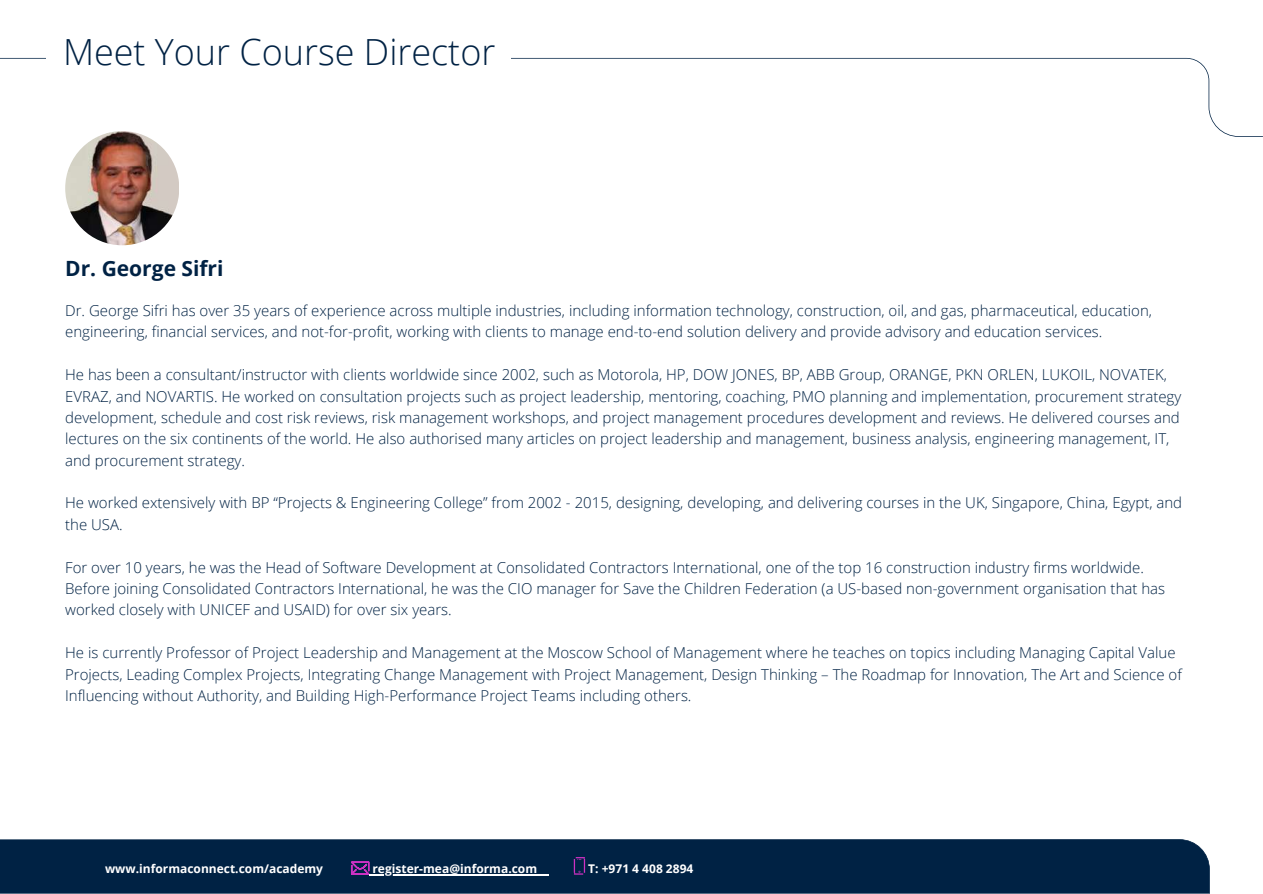
<style>
.page{position:relative;width:1263px;height:894px;background:#fff}
.page>*{position:absolute;margin:0;border:0;box-sizing:border-box;transform-origin:0 0}
.t1{font:300 36px "Open Sans";color:#024}
.t2{font:700 21px "Open Sans";color:#024}
.t3{font:300 15px/21.3px "Open Sans";color:#024}
.t4{font:700 12px "Open Sans";color:#fff}
</style>
<div class="page">
<img style="left:65px;top:131px;width:114px;height:114px;border-radius:50%">
<div style="left:0;top:839px;width:1210px;height:54px;background:#024"></div>
<svg style="left:574px;top:856px;width:11px;height:18px"></svg>
<svg style="left:0;top:58px;width:1263px;height:79px"></svg>
<div style="left:47px;top:27px;width:340px;height:36px;background:#fff"></div>
<div style="left:351px;top:19px;width:159px;height:63px;background:#fff"></div>
<svg style="left:351px;top:861px;width:22px;height:14px"></svg>
<hr style="left:373px;top:874px;width:176px;height:1px;background:#fff">
<h1 class="t1" style="left:63px;top:27px;width:434px">Meet Your Course Director</h1>
<h2 class="t2" style="left:65px;top:254px;width:160px">Dr. George Sifri</h2>
<p class="t3" style="left:65px;top:299px;width:1088px">Dr. George Sifri has over 35 years of experience across multiple industries, including information technology, construction, oil, and gas, pharmaceutical, education, engineering, financial services, and not-for-profit, working with clients to manage end-to-end solution delivery and provide advisory and education services.</p>
<p class="t3" style="left:65px;top:363px;width:1117px">He has been a consultant/instructor with clients worldwide since 2002, such as Motorola, HP, DOW JONES, BP, ABB Group, ORANGE, PKN ORLEN, LUKOIL, NOVATEK, EVRAZ, and NOVARTIS. He worked on consultation projects such as project leadership, mentoring, coaching, PMO planning and implementation, procurement strategy development, schedule and cost risk reviews, risk management workshops, and project management procedures development and reviews. He delivered courses and lectures on the six continents of the world. He also authorised many articles on project leadership and management, business analysis, engineering management, IT, and procurement strategy.</p>
<p class="t3" style="left:65px;top:492px;width:1118px">He worked extensively with BP “Projects &amp; Engineering College” from 2002 - 2015, designing, developing, and delivering courses in the UK, Singapore, China, Egypt, and the USA.</p>
<p class="t3" style="left:65px;top:556px;width:1101px">For over 10 years, he was the Head of Software Development at Consolidated Contractors International, one of the top 16 construction industry firms worldwide.<br>Before joining Consolidated Contractors International, he was the CIO manager for Save the Children Federation (a US-based non-government organisation that has worked closely with UNICEF and USAID) for over six years.</p>
<p class="t3" style="left:65px;top:641px;width:1118px">He is currently Professor of Project Leadership and Management at the Moscow School of Management where he teaches on topics including Managing Capital Value<br>Projects, Leading Complex Projects, Integrating Change Management with Project Management, Design Thinking – The Roadmap for Innovation, The Art and Science of<br>Influencing without Authority, and Building High-Performance Project Teams including others.</p>
<p class="t4" style="left:105px;top:859px;width:220px">www.informaconnect.com/academy</p>
<p class="t4" style="left:373px;top:860px;width:166px">register-mea@informa.com</p>
<p class="t4" style="left:588px;top:859px;width:107px">T: +971 4 408 2894</p>
</div>
